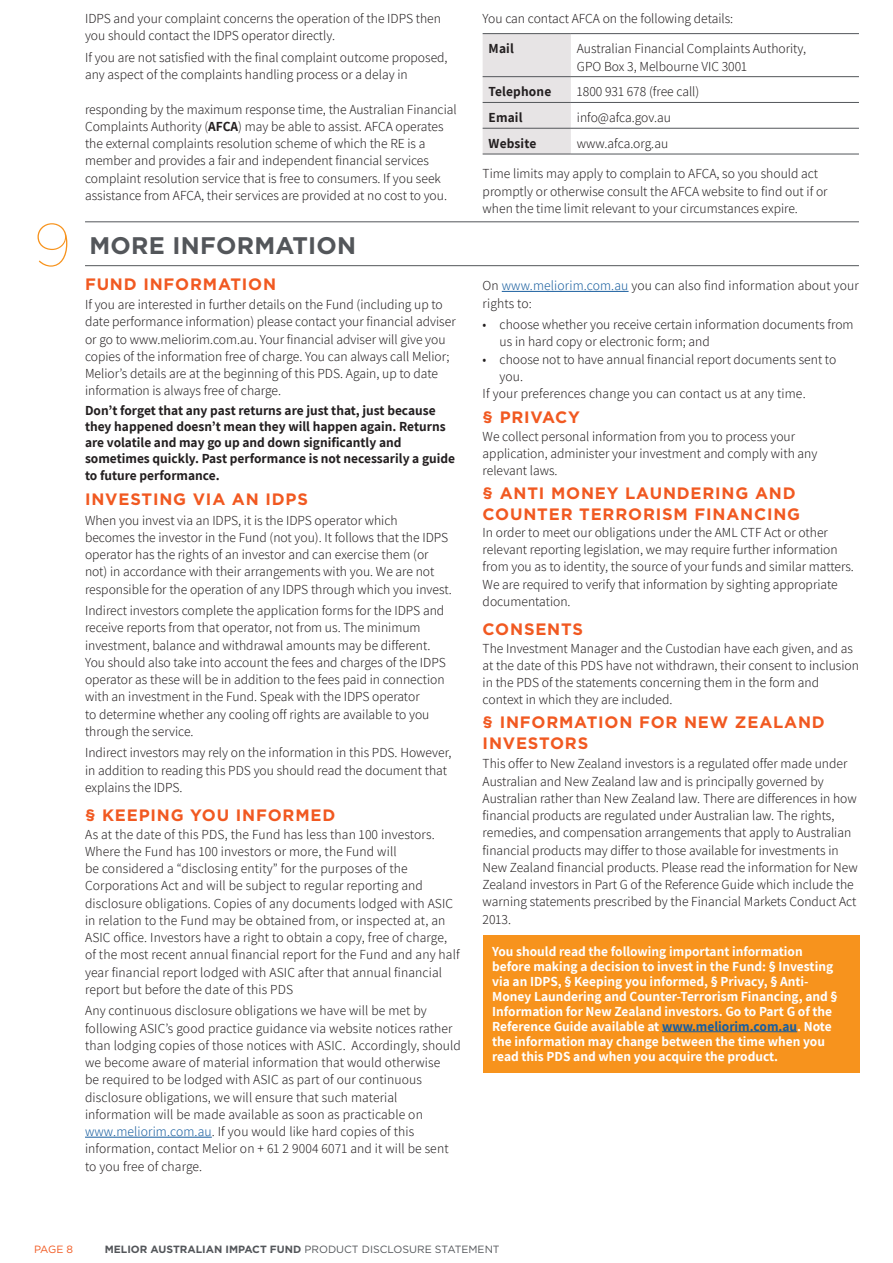
<style>
.page{position:relative;width:893px;height:1263px;background:#fff}
.page>*{position:absolute;margin:0;border:0;box-sizing:border-box;transform-origin:0 0}
.t1{font:100 60px "Gotham";color:#f7931d}
.t2{font:700 24px "Gotham";letter-spacing:.01em;color:#53565a}
.Heading_2{font:700 16.5px/21px "Gotham";letter-spacing:.05em;color:#f15921}
.Text{font:700 16.5px "Gotham";letter-spacing:.045em;color:#f15921}
.Text-2{font:300 13.5px/17.2px "Assistant";color:#231f20}
.Text_BOLD{font:700 13.5px/15px "Assistant";color:#fff}
.Text-3{font:700 13.5px/15.8px "Assistant";color:#231f20}
.Text_bullets{font:300 13.5px/17.2px "Assistant";color:#231f20}
.Text_BOLD-2{font:700 13.5px "Assistant";letter-spacing:.01em;color:#231f20}
.t3{font:700 10.5px "Gotham";color:#53565a}
.t4{font:10.5px "Gotham";color:#f15921}
.s1{font-weight:700}
.s2{color:#175d9e}
.s3{font-weight:400}
</style>
<div class="page">
<hr style="left:85px;top:1137px;width:127px;height:1px;background:#175d9e">
<hr style="left:502px;top:291px;width:127px;height:1px;background:#175d9e">
<hr style="left:85px;top:221px;width:774px;height:1px;background:#53565a">
<hr style="left:85px;top:265px;width:774px;height:1px;background:#53565a">
<div style="left:483px;top:34px;width:88px;height:120px;background:#e7e4e5"></div>
<hr style="left:483px;top:33px;width:88px;height:1px;background:#53565a">
<hr style="left:571px;top:33px;width:288px;height:1px;background:#53565a">
<hr style="left:483px;top:76px;width:88px;height:1px;background:#53565a">
<hr style="left:571px;top:76px;width:288px;height:1px;background:#53565a">
<hr style="left:483px;top:102px;width:88px;height:1px;background:#53565a">
<hr style="left:571px;top:102px;width:288px;height:1px;background:#53565a">
<hr style="left:483px;top:128px;width:88px;height:1px;background:#53565a">
<hr style="left:571px;top:128px;width:288px;height:1px;background:#53565a">
<hr style="left:483px;top:154px;width:88px;height:1px;background:#53565a">
<hr style="left:571px;top:154px;width:288px;height:1px;background:#53565a">
<div style="left:483px;top:935px;width:377px;height:138px;background:#f7931d"></div>
<hr style="left:662px;top:1031px;width:135px;height:1px;background:#175d9e">
<p class="t1" style="left:34px;top:208px;width:39px">9</p>
<p class="Text-2" style="left:85px;top:9px;width:357px">IDPS and your complaint concerns the operation of the IDPS then you should contact the IDPS operator directly.</p>
<p class="Text-2" style="left:85px;top:48px;width:364px">If you are not satisfied with the final complaint outcome proposed, any aspect of the complaints handling process or a delay in</p>
<p class="Text-2" style="left:85px;top:100px;width:373px">responding by the maximum response time, the Australian Financial Complaints Authority (<span class="s1">AFCA</span>) may be able to assist. AFCA operates the external complaints resolution scheme of which the RE is a member and provides a fair and independent financial services complaint resolution service that is free to consumers. If you seek assistance from AFCA, their services are provided at no cost to you.</p>
<p class="t2" style="left:90px;top:229px;width:268px">MORE INFORMATION</p>
<p class="Heading_2" style="left:85px;top:273px;width:193px">FUND INFORMATION</p>
<p class="Text-2" style="left:85px;top:295px;width:372px">If you are interested in further details on the Fund (including up to date performance information) please contact your financial adviser or go to www.meliorim.com.au. Your financial adviser will give you copies of the information free of charge. You can always call Melior; Melior’s details are at the beginning of this PDS. Again, up to date information is always free of charge.</p>
<p class="Text-3" style="left:85px;top:402px;width:372px">Don’t forget that any past returns are just that, just because they happened doesn’t mean they will happen again. Returns are volatile and may go up and down significantly and sometimes quickly. Past performance is not necessarily a guide</p>
<p class="Text-3" style="left:85px;top:467px;width:136px">to future performance.</p>
<p class="Heading_2" style="left:85px;top:489px;width:224px">INVESTING VIA AN IDPS</p>
<p class="Text-2" style="left:85px;top:511px;width:368px">When you invest via an IDPS, it is the IDPS operator which<br>becomes the investor in the Fund (not you). It follows that the IDPS operator has the rights of an investor and can exercise them (or not) in accordance with their arrangements with you. We are not responsible for the operation of any IDPS through which you invest.</p>
<p class="Text-2" style="left:85px;top:601px;width:362px">Indirect investors complete the application forms for the IDPS and receive reports from that operator, not from us. The minimum investment, balance and withdrawal amounts may be different.<br>You should also take into account the fees and charges of the IDPS operator as these will be in addition to the fees paid in connection with an investment in the Fund. Speak with the IDPS operator<br>to determine whether any cooling off rights are available to you through the service.</p>
<p class="Text-2" style="left:85px;top:743px;width:368px">Indirect investors may rely on the information in this PDS. However, in addition to reading this PDS you should read the document that explains the IDPS.</p>
<p class="Heading_2" style="left:85px;top:805px;width:252px">§ KEEPING YOU INFORMED</p>
<p class="Text-2" style="left:85px;top:825px;width:376px">As at the date of this PDS, the Fund has less than 100 investors.<br>Where the Fund has 100 investors or more, the Fund will<br>be considered a “disclosing entity” for the purposes of the Corporations Act and will be subject to regular reporting and disclosure obligations. Copies of any documents lodged with ASIC in relation to the Fund may be obtained from, or inspected at, an ASIC office. Investors have a right to obtain a copy, free of charge, of the most recent annual financial report for the Fund and any half year financial report lodged with ASIC after that annual financial report but before the date of this PDS</p>
<p class="Text-2" style="left:85px;top:1001px;width:377px">Any continuous disclosure obligations we have will be met by following ASIC’s good practice guidance via website notices rather than lodging copies of those notices with ASIC. Accordingly, should we become aware of material information that would otherwise<br>be required to be lodged with ASIC as part of our continuous disclosure obligations, we will ensure that such material information will be made available as soon as practicable on <span class="s2">www.meliorim.com.au</span>. If you would like hard copies of this information, contact Melior on + 61 2 9004 6071 and it will be sent to you free of charge.</p>
<p class="Text-2" style="left:483px;top:9px;width:252px">You can contact AFCA on the following details:</p>
<p class="Text_BOLD-2" style="left:489px;top:40px;width:27px">Mail</p>
<p class="Text-2" style="left:577px;top:40px;width:231px">Australian Financial Complaints Authority,<br>GPO Box 3, Melbourne VIC 3001</p>
<p class="Text_BOLD-2" style="left:489px;top:83px;width:64px">Telephone</p>
<p class="Text-2" style="left:577px;top:83px;width:124px">1800 931 678 (free call)</p>
<p class="Text_BOLD-2" style="left:489px;top:108px;width:35px">Email</p>
<p class="Text-2" style="left:577px;top:108px;width:96px">info@afca.gov.au</p>
<p class="Text_BOLD-2" style="left:489px;top:134px;width:49px">Website</p>
<p class="Text-2" style="left:577px;top:134px;width:93px">www.afca.org.au</p>
<p class="Text-2" style="left:483px;top:165px;width:347px">Time limits may apply to complain to AFCA, so you should act promptly or otherwise consult the AFCA website to find out if or when the time limit relevant to your circumstances expire.</p>
<p class="Text-2" style="left:483px;top:277px;width:378px">On <span class="s2">www.meliorim.com.au</span> you can also find information about your rights to:</p>
<p class="Text_bullets" style="left:500px;top:315px;width:355px;text-indent:-17px">• choose whether you receive certain information documents from us in hard copy or electronic form; and</p>
<p class="Text_bullets" style="left:500px;top:350px;width:338px;text-indent:-17px">• choose not to have annual financial report documents sent to you.</p>
<p class="Text-2" style="left:483px;top:384px;width:325px">If your preferences change you can contact us at any time.</p>
<p class="Text" style="left:483px;top:407px;width:99px">§ PRIVACY</p>
<p class="Text-2" style="left:483px;top:427px;width:336px">We collect personal information from you to process your application, administer your investment and comply with any relevant laws.</p>
<p class="Heading_2" style="left:483px;top:482px;width:319px">§ ANTI MONEY LAUNDERING AND<br>COUNTER TERRORISM FINANCING</p>
<p class="Text-2" style="left:483px;top:523px;width:373px">In order to meet our obligations under the AML CTF Act or other relevant reporting legislation, we may require further information from you as to identity, the source of your funds and similar matters.<br>We are required to verify that information by sighting appropriate documentation.</p>
<p class="Heading_2" style="left:483px;top:619px;width:102px">CONSENTS</p>
<p class="Text-2" style="left:483px;top:639px;width:378px">The Investment Manager and the Custodian have each given, and as at the date of this PDS have not withdrawn, their consent to inclusion in the PDS of the statements concerning them in the form and context in which they are included.</p>
<p class="Heading_2" style="left:483px;top:711px;width:344px">§ INFORMATION FOR NEW ZEALAND<br>INVESTORS</p>
<p class="Text-2" style="left:483px;top:754px;width:377px">This offer to New Zealand investors is a regulated offer made under Australian and New Zealand law and is principally governed by Australian rather than New Zealand law. There are differences in how financial products are regulated under Australian law. The rights, remedies, and compensation arrangements that apply to Australian financial products may differ to those available for investments in New Zealand financial products. Please read the information for New Zealand investors in Part G of the Reference Guide which include the warning statements prescribed by the Financial Markets Conduct Act 2013.</p>
<p class="Text_BOLD" style="left:492px;top:943px;width:347px">You should read the following important information before making a decision to invest in the Fund: § Investing via an IDPS, § Keeping you informed, § Privacy, § Anti-Money Laundering and Counter-Terrorism Financing, and § Information for New Zealand investors. Go to Part G of the Reference Guide available at <span class="s2">www.meliorim.com.au</span>. Note the information may change between the time when you read this PDS and when you acquire the product.</p>
<p class="t4" style="left:34px;top:1243px;width:41px">PAGE 8</p>
<p class="t3" style="left:105px;top:1242px;width:396px">MELIOR AUSTRALIAN IMPACT FUND <span class="s3">PRODUCT DISCLOSURE STATEMENT</span></p>
</div>
